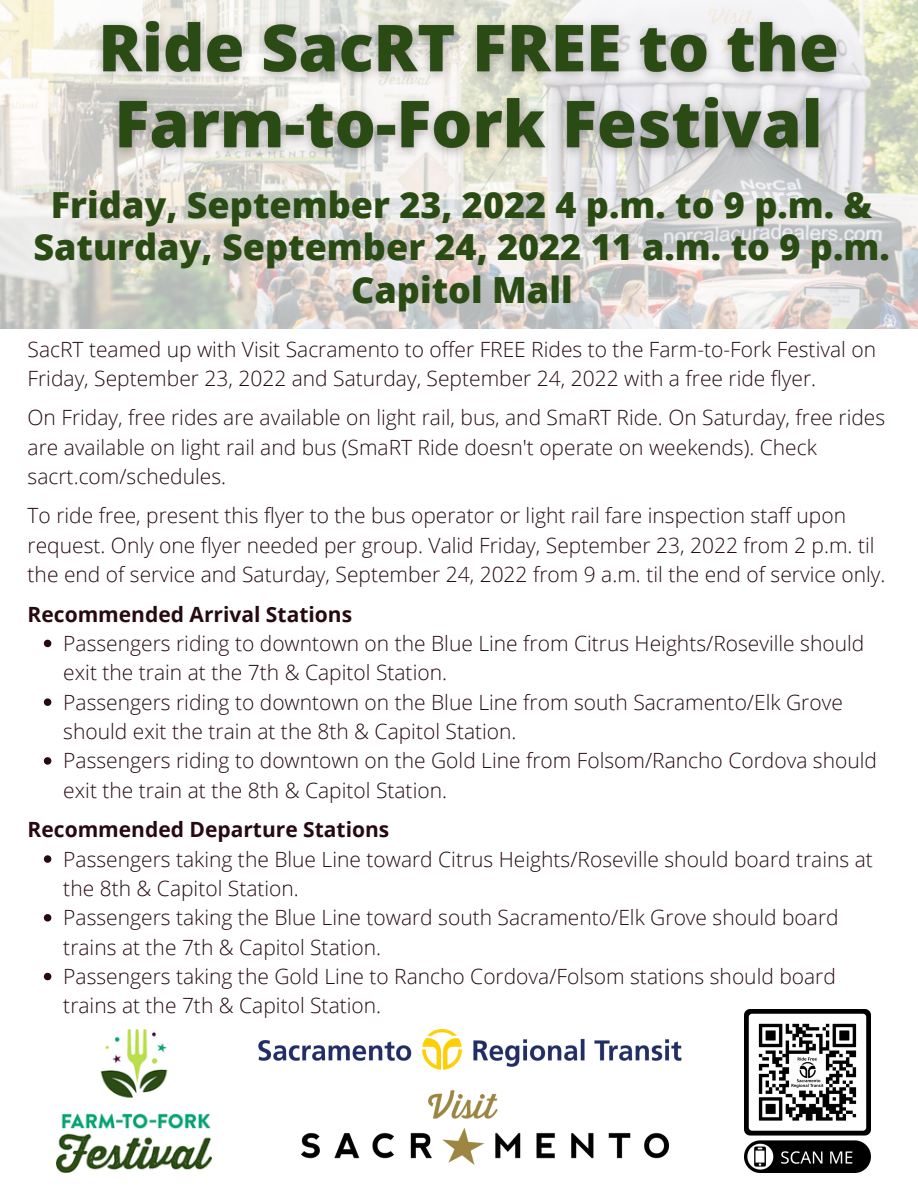
<style>
.page{position:relative;width:918px;height:1188px;background:#fff}
.page>*{position:absolute;margin:0;border:0;box-sizing:border-box;transform-origin:0 0}
.t1{font:800 36px/42.8px "Open Sans";color:#2b4b15;text-align:center}
.t2{font:300 21px/29.4px "Open Sans";color:#270a11}
.t3{font:700 21px "Open Sans";color:#270a11}
</style>
<div class="page">
<img style="left:744px;top:1010px;width:126px;height:163px">
<img style="left:0;top:0;width:918px;height:328px">
<img style="left:301px;top:1090px;width:367px;height:75px">
<img style="left:57px;top:1030px;width:155px;height:143px">
<img style="left:258px;top:1029px;width:424px;height:41px">
<svg style="left:44px;top:640px;width:7px;height:7px"></svg>
<svg style="left:44px;top:698px;width:7px;height:8px"></svg>
<svg style="left:44px;top:757px;width:7px;height:8px"></svg>
<svg style="left:44px;top:855px;width:7px;height:8px"></svg>
<svg style="left:44px;top:914px;width:7px;height:8px"></svg>
<svg style="left:44px;top:973px;width:7px;height:7px"></svg>
<img style="left:82px;top:0;width:772px;height:185px">
<h1 class="t1" style="left:33px;top:182px;width:858px">Friday, September 23, 2022 4 p.m. to 9 p.m. &amp;<br>Saturday, September 24, 2022 11 a.m. to 9 p.m.<br>Capitol Mall</h1>
<p class="t2" style="left:28px;top:334px;width:850px">SacRT teamed up with Visit Sacramento to offer FREE Rides to the Farm-to-Fork Festival on<br>Friday, September 23, 2022 and Saturday, September 24, 2022 with a free ride flyer.</p>
<p class="t2" style="left:28px;top:402px;width:859px">On Friday, free rides are available on light rail, bus, and SmaRT Ride. On Saturday, free rides are available on light rail and bus (SmaRT Ride doesn't operate on weekends). Check sacrt.com/schedules.</p>
<p class="t2" style="left:28px;top:501px;width:859px">To ride free, present this flyer to the bus operator or light rail fare inspection staff upon request. Only one flyer needed per group. Valid Friday, September 23, 2022 from 2 p.m. til the end of service and Saturday, September 24, 2022 from 9 a.m. til the end of service only.</p>
<p class="t3" style="left:28px;top:599px;width:326px">Recommended Arrival Stations</p>
<p class="t2" style="left:63px;top:628px;width:815px">Passengers riding to downtown on the Blue Line from Citrus Heights/Roseville should exit the train at the 7th &amp; Capitol Station.<br>Passengers riding to downtown on the Blue Line from south Sacramento/Elk Grove should exit the train at the 8th &amp; Capitol Station.<br>Passengers riding to downtown on the Gold Line from Folsom/Rancho Cordova should exit the train at the 8th &amp; Capitol Station.</p>
<p class="t3" style="left:28px;top:815px;width:363px">Recommended Departure Stations</p>
<p class="t2" style="left:63px;top:844px;width:811px">Passengers taking the Blue Line toward Citrus Heights/Roseville should board trains at the 8th &amp; Capitol Station.<br>Passengers taking the Blue Line toward south Sacramento/Elk Grove should board trains at the 7th &amp; Capitol Station.<br>Passengers taking the Gold Line to Rancho Cordova/Folsom stations should board trains at the 7th &amp; Capitol Station.</p>
</div>
